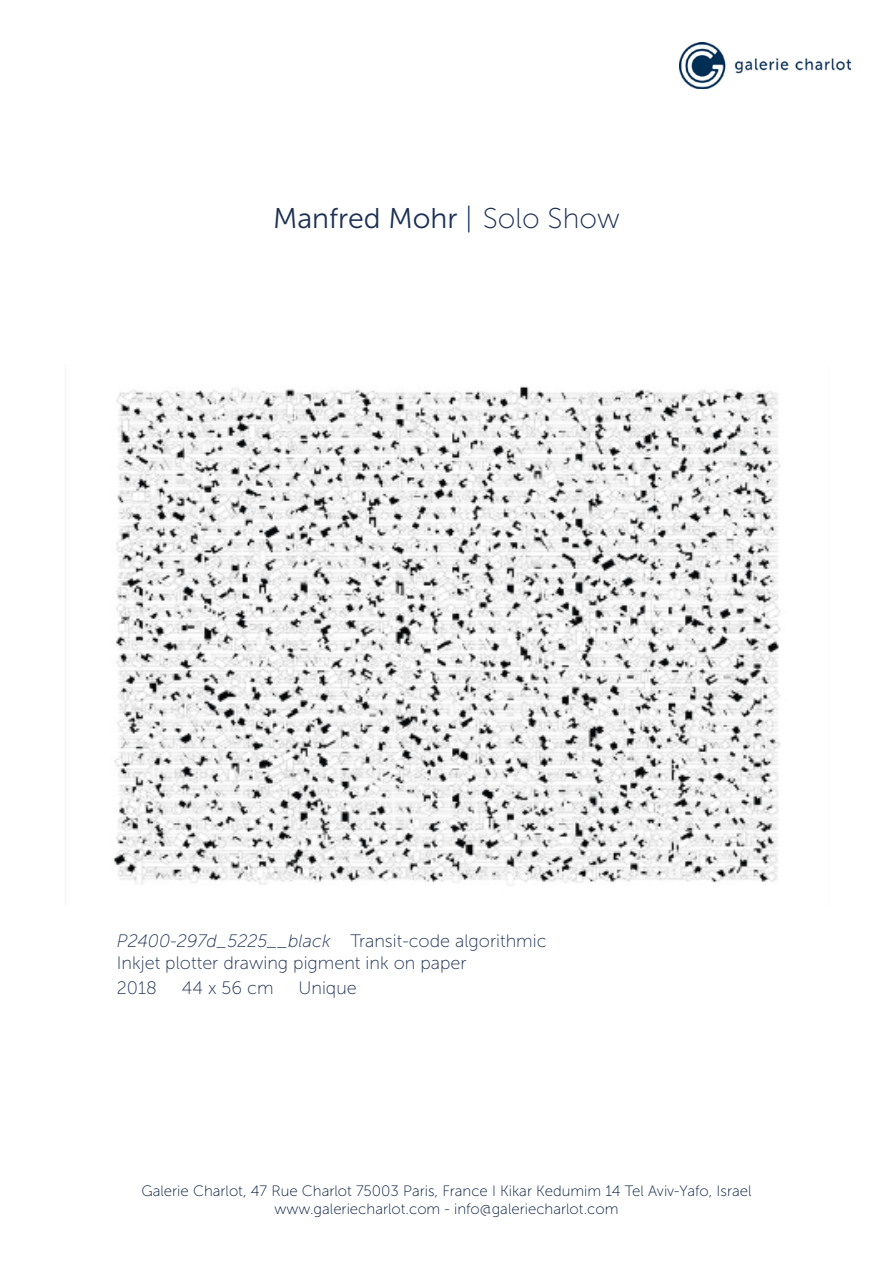
<style>
.page{position:relative;width:893px;height:1263px;background:#fff}
.page>*{position:absolute;margin:0;border:0;box-sizing:border-box;transform-origin:0 0}
.t1{font:28.5px "Museo Sans 300";color:#1c3054}
.t2{font:18px/21.6px "Museo Sans 100";color:#1c3054}
.t3{font:15px/18px "Museo Sans 100";color:#001a3c;text-align:center}
.s1{font-family:"Museo Sans 100";color:#002d5a}
.s2{font-family:"Museo Sans 100"}
.s3{font-style:italic}
</style>
<div class="page">
<img style="left:680px;top:43px;width:170px;height:45px">
<img style="left:113px;top:386px;width:668px;height:500px">
<h1 class="t1" style="left:273px;top:203px;width:348px">Manfred Mohr <span class="s1">|</span> <span class="s2">Solo Show</span></h1>
<p class="t2" style="left:117px;top:930px;width:431px"><span class="s3">P2400-297d_5225__black</span> Transit-code algorithmic<br>Inkjet plotter drawing pigment ink on paper</p>
<p class="t2" style="left:117px;top:977px;width:41px">2018</p>
<p class="t2" style="left:182px;top:977px;width:93px">44 x 56 cm</p>
<p class="t2" style="left:299px;top:977px;width:60px">Unique</p>
<p class="t3" style="left:141px;top:1182px;width:612px">Galerie Charlot, 47 Rue Charlot 75003 Paris, France I Kikar Kedumim 14 Tel Aviv-Yafo, Israel www.galeriecharlot.com - info@galeriecharlot.com</p>
</div>
